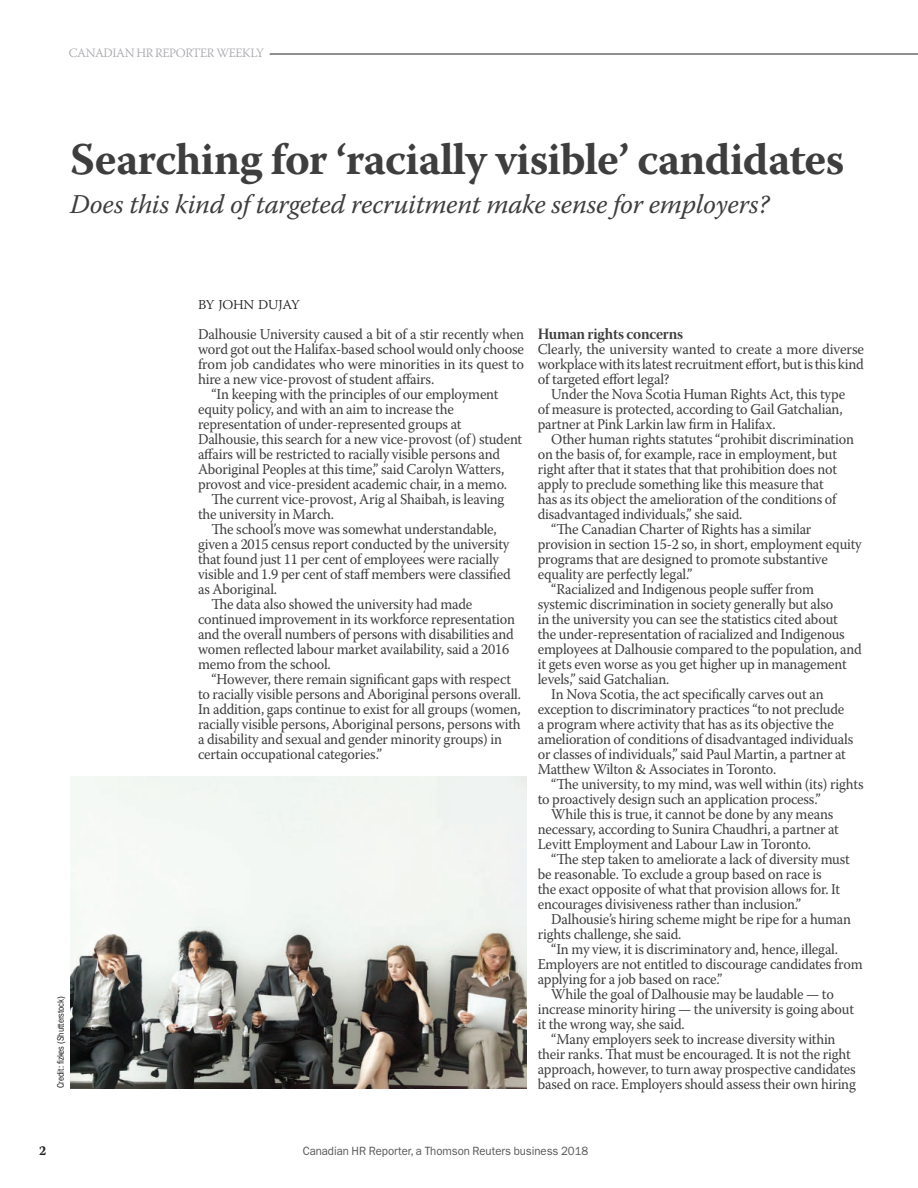
<style>
.page{position:relative;width:918px;height:1188px;background:#fff}
.page>*{position:absolute;margin:0;border:0;box-sizing:border-box;transform-origin:0 0}
.t1{font:700 45px "Warnock Pro";letter-spacing:-.02em;color:#3e3e3f}
.t2{font:italic 27px "Warnock Pro";letter-spacing:-.01em;color:#3e3e3f}
.t3{font:15.75px "Warnock Pro Bold Subh";letter-spacing:-.015em;color:#3e3e3f;scale:.96 1}
.t4{font:15px/15px "Warnock Pro";letter-spacing:-.015em;color:#3e3e3f;scale:.95 1}
.t5{font:15px/15px "Warnock Pro";letter-spacing:-.015em;color:#3e3e3f;text-align:justify;scale:.96 1}
.t6{font:300 13.5px "Warnock Pro";letter-spacing:-.02em;color:#231f20}
.t7{font:13.5px "Warnock Pro Bold Capt";color:#231f20;scale:.95 1}
.t8{font:300 12.75px "Warnock Pro";letter-spacing:-.035em;color:#a8a9ad}
.t9{font:12px "ITC Franklin Gothic Std";letter-spacing:-.005em;color:#57585a;scale:.95 1}
.t10{font:condensed 9.75px "ITC Franklin Gothic Std";color:#231f20;scale:.95 1}
</style>
<div class="page">
<hr style="left:81px;top:54px;width:837px;height:1px;background:#231f20">
<svg style="left:81px;top:53px;width:201px;height:2px"></svg>
<img style="left:71px;top:777px;width:455px;height:311px">
<p class="t8" style="left:69px;top:45px;width:197px">CANADIAN HR REPORTER WEEKLY</p>
<h1 class="t1" style="left:70px;top:132px;width:776px">Searching for ‘racially visible’ candidates</h1>
<h2 class="t2" style="left:70px;top:188px;width:701px">Does this kind of targeted recruitment make sense for employers?</h2>
<p class="t10" style="left:55px;top:1088px;width:99px;rotate:-90deg">Credit: fizkes (Shutterstock)</p>
<p class="t6" style="left:198px;top:296px;width:103px">BY JOHN DUJAY</p>
<p class="t5" style="left:198px;top:326px;width:341px">Dalhousie University caused a bit of a stir recently when</p>
<p class="t5" style="left:198px;top:341px;width:341px">word got out the Halifax-based school would only choose</p>
<p class="t5" style="left:198px;top:356px;width:341px">from job candidates who were minorities in its quest to</p>
<p class="t5" style="left:198px;top:371px;width:248px">hire a new vice-provost of student affairs.</p>
<p class="t4" style="left:212px;top:386px;width:304px">“In keeping with the principles of our employment</p>
<p class="t4" style="left:198px;top:401px;width:271px">equity policy, and with an aim to increase the</p>
<p class="t4" style="left:198px;top:416px;width:279px">representation of under-represented groups at</p>
<p class="t4" style="left:198px;top:431px;width:343px">Dalhousie, this search for a new vice-provost (of) student</p>
<p class="t4" style="left:198px;top:446px;width:320px">affairs will be restricted to racially visible persons and</p>
<p class="t4" style="left:198px;top:461px;width:324px">Aboriginal Peoples at this time,” said Carolyn Watters,</p>
<p class="t4" style="left:198px;top:476px;width:327px">provost and vice-president academic chair, in a memo.</p>
<p class="t4" style="left:212px;top:491px;width:310px">The current vice-provost, Arig al Shaibah, is leaving</p>
<p class="t4" style="left:198px;top:506px;width:145px">the university in March.</p>
<p class="t4" style="left:212px;top:521px;width:302px">The school’s move was somewhat understandable,</p>
<p class="t4" style="left:198px;top:536px;width:329px">given a 2015 census report conducted by the university</p>
<p class="t4" style="left:198px;top:551px;width:318px">that found just 11 per cent of employees were racially</p>
<p class="t4" style="left:198px;top:566px;width:331px">visible and 1.9 per cent of staff members were classified</p>
<p class="t4" style="left:198px;top:581px;width:85px">as Aboriginal.</p>
<p class="t4" style="left:212px;top:596px;width:276px">The data also showed the university had made</p>
<p class="t4" style="left:198px;top:611px;width:335px">continued improvement in its workforce representation</p>
<p class="t4" style="left:198px;top:626px;width:334px">and the overall numbers of persons with disabilities and</p>
<p class="t4" style="left:198px;top:641px;width:329px">women reflected labour market availability, said a 2016</p>
<p class="t4" style="left:198px;top:656px;width:141px">memo from the school.</p>
<p class="t4" style="left:212px;top:671px;width:317px">“However, there remain significant gaps with respect</p>
<p class="t4" style="left:198px;top:686px;width:341px">to racially visible persons and Aboriginal persons overall.</p>
<p class="t4" style="left:198px;top:701px;width:341px">In addition, gaps continue to exist for all groups (women,</p>
<p class="t4" style="left:198px;top:716px;width:341px">racially visible persons, Aboriginal persons, persons with</p>
<p class="t4" style="left:198px;top:731px;width:322px">a disability and sexual and gender minority groups) in</p>
<p class="t4" style="left:198px;top:746px;width:195px">certain occupational categories.”</p>
<p class="t3" style="left:538px;top:324px;width:153px">Human rights concerns</p>
<p class="t5" style="left:538px;top:341px;width:342px">Clearly, the university wanted to create a more diverse workplace with its latest recruitment effort, but is this kind of targeted effort legal?</p>
<p class="t4" style="left:538px;top:386px;width:325px;text-indent:14px">Under the Nova Scotia Human Rights Act, this type of measure is protected, according to Gail Gatchalian, partner at Pink Larkin law firm in Halifax.</p>
<p class="t4" style="left:551px;top:431px;width:320px">Other human rights statutes “prohibit discrimination</p>
<p class="t4" style="left:538px;top:446px;width:317px">on the basis of, for example, race in employment, but</p>
<p class="t4" style="left:538px;top:461px;width:317px">right after that it states that that prohibition does not</p>
<p class="t4" style="left:538px;top:476px;width:303px">apply to preclude something like this measure that</p>
<p class="t4" style="left:538px;top:491px;width:316px">has as its object the amelioration of the conditions of</p>
<p class="t4" style="left:538px;top:506px;width:217px">disadvantaged individuals,” she said.</p>
<p class="t4" style="left:551px;top:521px;width:275px">“The Canadian Charter of Rights has a similar</p>
<p class="t4" style="left:538px;top:536px;width:343px">provision in section 15-2 so, in short, employment equity</p>
<p class="t4" style="left:538px;top:551px;width:307px">programs that are designed to promote substantive</p>
<p class="t4" style="left:538px;top:566px;width:164px">equality are perfectly legal.”</p>
<p class="t4" style="left:551px;top:581px;width:278px">“Racialized and Indigenous people suffer from</p>
<p class="t4" style="left:538px;top:596px;width:313px">systemic discrimination in society generally but also</p>
<p class="t4" style="left:538px;top:611px;width:317px">in the university you can see the statistics cited about</p>
<p class="t4" style="left:538px;top:626px;width:325px">the under-representation of racialized and Indigenous</p>
<p class="t4" style="left:538px;top:641px;width:343px">employees at Dalhousie compared to the population, and</p>
<p class="t4" style="left:538px;top:656px;width:327px">it gets even worse as you get higher up in management</p>
<p class="t4" style="left:538px;top:671px;width:140px">levels,” said Gatchalian.</p>
<p class="t4" style="left:551px;top:686px;width:288px">In Nova Scotia, the act specifically carves out an</p>
<p class="t4" style="left:538px;top:701px;width:324px">exception to discriminatory practices “to not preclude</p>
<p class="t4" style="left:538px;top:716px;width:313px">a program where activity that has as its objective the</p>
<p class="t4" style="left:538px;top:731px;width:334px">amelioration of conditions of disadvantaged individuals</p>
<p class="t4" style="left:538px;top:746px;width:326px">or classes of individuals,” said Paul Martin, a partner at</p>
<p class="t4" style="left:538px;top:761px;width:253px">Matthew Wilton &amp; Associates in Toronto.</p>
<p class="t4" style="left:551px;top:776px;width:330px">“The university, to my mind, was well within (its) rights</p>
<p class="t4" style="left:538px;top:791px;width:299px">to proactively design such an application process.”</p>
<p class="t4" style="left:551px;top:806px;width:298px">While this is true, it cannot be done by any means</p>
<p class="t4" style="left:538px;top:821px;width:319px">necessary, according to Sunira Chaudhri, a partner at</p>
<p class="t4" style="left:538px;top:836px;width:289px">Levitt Employment and Labour Law in Toronto.</p>
<p class="t4" style="left:551px;top:851px;width:316px">“The step taken to ameliorate a lack of diversity must</p>
<p class="t4" style="left:538px;top:866px;width:301px">be reasonable. To exclude a group based on race is</p>
<p class="t4" style="left:538px;top:881px;width:320px">the exact opposite of what that provision allows for. It</p>
<p class="t4" style="left:538px;top:896px;width:279px">encourages divisiveness rather than inclusion.”</p>
<p class="t4" style="left:551px;top:911px;width:317px">Dalhousie’s hiring scheme might be ripe for a human</p>
<p class="t4" style="left:538px;top:926px;width:153px">rights challenge, she said.</p>
<p class="t4" style="left:551px;top:941px;width:303px">“In my view, it is discriminatory and, hence, illegal.</p>
<p class="t4" style="left:538px;top:956px;width:344px">Employers are not entitled to discourage candidates from</p>
<p class="t4" style="left:538px;top:971px;width:196px">applying for a job based on race.”</p>
<p class="t4" style="left:551px;top:986px;width:299px">While the goal of Dalhousie may be laudable — to</p>
<p class="t4" style="left:538px;top:1001px;width:334px">increase minority hiring — the university is going about</p>
<p class="t4" style="left:538px;top:1016px;width:156px">it the wrong way, she said.</p>
<p class="t4" style="left:551px;top:1031px;width:301px">“Many employers seek to increase diversity within</p>
<p class="t4" style="left:538px;top:1046px;width:331px">their ranks. That must be encouraged. It is not the right</p>
<p class="t4" style="left:538px;top:1061px;width:336px">approach, however, to turn away prospective candidates</p>
<p class="t4" style="left:538px;top:1076px;width:336px">based on race. Employers should assess their own hiring</p>
<p class="t7" style="left:39px;top:1142px;width:9px">2</p>
<p class="t9" style="left:303px;top:1144px;width:302px">Canadian HR Reporter, a Thomson Reuters business 2018</p>
</div>
